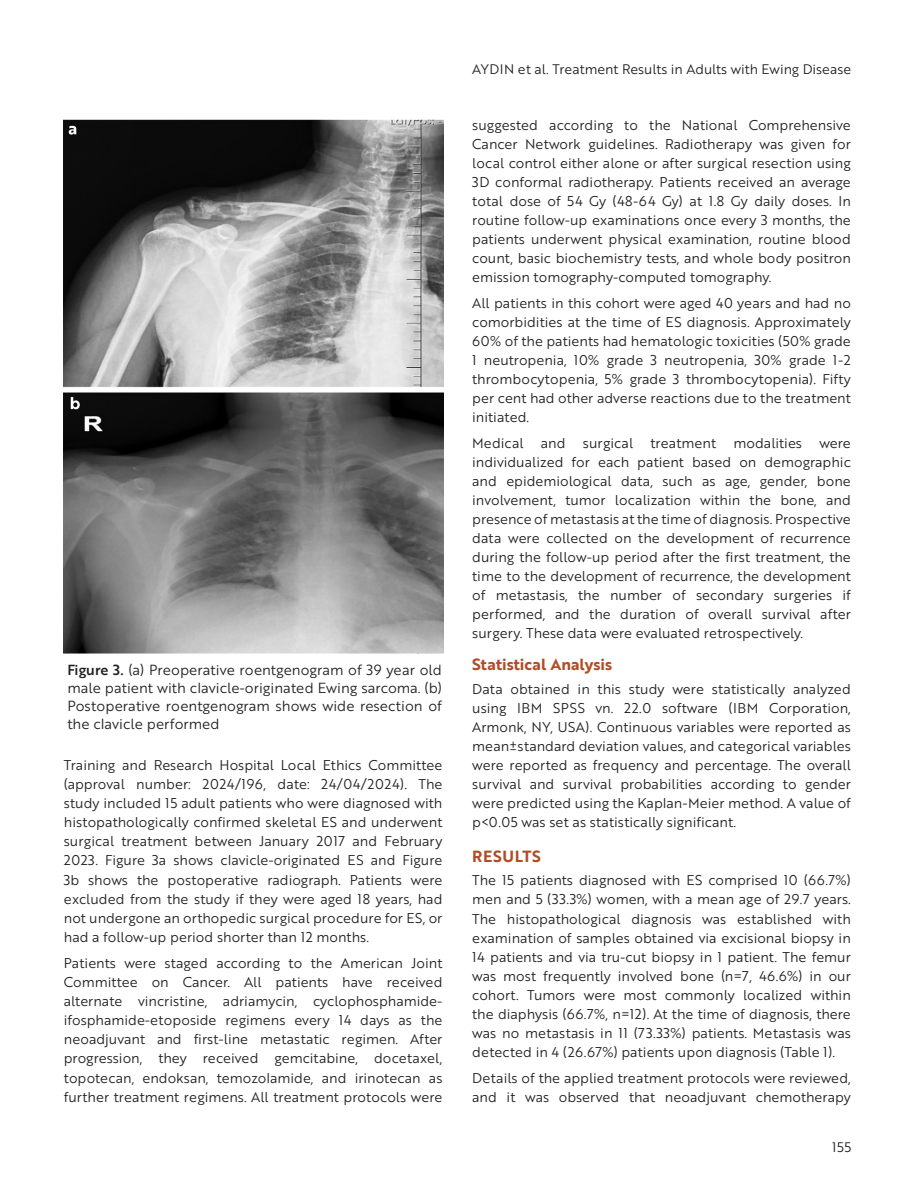
<style>
.page{position:relative;width:915px;height:1191px;background:#fff}
.page>*{position:absolute;margin:0;border:0;box-sizing:border-box;transform-origin:0 0}
.ARA_BALIK{font:15.75px "Brother 1816 Bold";color:#b14c25}
.ANA_BASLIK{font:15.75px "Brother 1816 Bold";letter-spacing:.04em;color:#b14c25}
.RESİM-ALTI{font:14.25px/18px "Brother 1816";color:#231f20;text-align:justify}
.YAZI{font:13.8px/19px "Brother 1816";color:#231f20;text-align:justify}
.t1{font:13.5px "Brother 1816";color:#231f20}
.s1{font-weight:500}
</style>
<div class="page">
<img style="left:64px;top:119px;width:380px;height:534px">
<p class="RESİM-ALTI" style="left:67px;top:660px;width:376px"><span class="s1">Figure 3.</span> (a) Preoperative roentgenogram of 39 year old male patient with clavicle-originated Ewing sarcoma. (b)<br>Postoperative roentgenogram shows wide resection of the clavicle performed</p>
<p class="YAZI" style="left:64px;top:754px;width:380px">Training and Research Hospital Local Ethics Committee (approval number: 2024/196, date: 24/04/2024). The study included 15 adult patients who were diagnosed with histopathologically confirmed skeletal ES and underwent surgical treatment between January 2017 and February 2023. Figure 3a shows clavicle-originated ES and Figure 3b shows the postoperative radiograph. Patients were excluded from the study if they were aged 18 years, had not undergone an orthopedic surgical procedure for ES, or had a follow-up period shorter than 12 months.</p>
<p class="YAZI" style="left:64px;top:952px;width:380px">Patients were staged according to the American Joint Committee on Cancer. All patients have received alternate vincristine, adriamycin, cyclophosphamide&shy;ifosphamide-etoposide regimens every 14 days as the neoadjuvant and first-line metastatic regimen. After progression, they received gemcitabine, docetaxel, topotecan, endoksan, temozolamide, and irinotecan as further treatment regimens. All treatment protocols were</p>
<p class="t1" style="left:472px;top:60px;width:380px">AYDIN et al. Treatment Results in Adults with Ewing Disease</p>
<p class="YAZI" style="left:472px;top:115px;width:380px">suggested according to the National Comprehensive Cancer Network guidelines. Radiotherapy was given for local control either alone or after surgical resection using 3D conformal radiotherapy. Patients received an average total dose of 54 Gy (48-64 Gy) at 1.8 Gy daily doses. In routine follow-up examinations once every 3 months, the patients underwent physical examination, routine blood count, basic biochemistry tests, and whole body positron emission tomography-computed tomography.</p>
<p class="YAZI" style="left:472px;top:293px;width:380px">All patients in this cohort were aged 40 years and had no comorbidities at the time of ES diagnosis. Approximately 60% of the patients had hematologic toxicities (50% grade 1 neutropenia, 10% grade 3 neutropenia, 30% grade 1-2 thrombocytopenia, 5% grade 3 thrombocytopenia). Fifty per cent had other adverse reactions due to the treatment initiated.</p>
<p class="YAZI" style="left:472px;top:432px;width:53px">Medical</p>
<p class="YAZI" style="left:540px;top:432px;width:26px">and</p>
<p class="YAZI" style="left:582px;top:432px;width:52px">surgical</p>
<p class="YAZI" style="left:650px;top:432px;width:67px">treatment</p>
<p class="YAZI" style="left:733px;top:432px;width:70px">modalities</p>
<p class="YAZI" style="left:472px;top:432px;width:380px;text-indent:347px">were individualized for each patient based on demographic and epidemiological data, such as age, gender, bone involvement, tumor localization within the bone, and presence of metastasis at the time of diagnosis. Prospective data were collected on the development of recurrence during the follow-up period after the first treatment, the time to the development of recurrence, the development of metastasis, the number of secondary surgeries if performed, and the duration of overall survival after surgery. These data were evaluated retrospectively.</p>
<p class="ARA_BALIK" style="left:472px;top:653px;width:141px">Statistical Analysis</p>
<p class="YAZI" style="left:472px;top:678px;width:380px">Data obtained in this study were statistically analyzed using IBM SPSS vn. 22.0 software (IBM Corporation, Armonk, NY, USA). Continuous variables were reported as mean±standard deviation values, and categorical variables were reported as frequency and percentage. The overall survival and survival probabilities according to gender were predicted using the Kaplan-Meier method. A value of p&lt;0.05 was set as statistically significant.</p>
<p class="ANA_BASLIK" style="left:472px;top:844px;width:70px">RESULTS</p>
<p class="YAZI" style="left:472px;top:870px;width:380px">The 15 patients diagnosed with ES comprised 10 (66.7%) men and 5 (33.3%) women, with a mean age of 29.7 years.<br>The histopathological diagnosis was established with examination of samples obtained via excisional biopsy in 14 patients and via tru-cut biopsy in 1 patient. The femur was most frequently involved bone (n=7, 46.6%) in our cohort. Tumors were most commonly localized within the diaphysis (66.7%, n=12). At the time of diagnosis, there was no metastasis in 11 (73.33%) patients. Metastasis was detected in 4 (26.67%) patients upon diagnosis (Table 1).</p>
<p class="YAZI" style="left:472px;top:1067px;width:380px">Details of the applied treatment protocols were reviewed, and it was observed that neoadjuvant chemotherapy</p>
<p class="t1" style="left:831px;top:1137px;width:21px">155</p>
</div>
